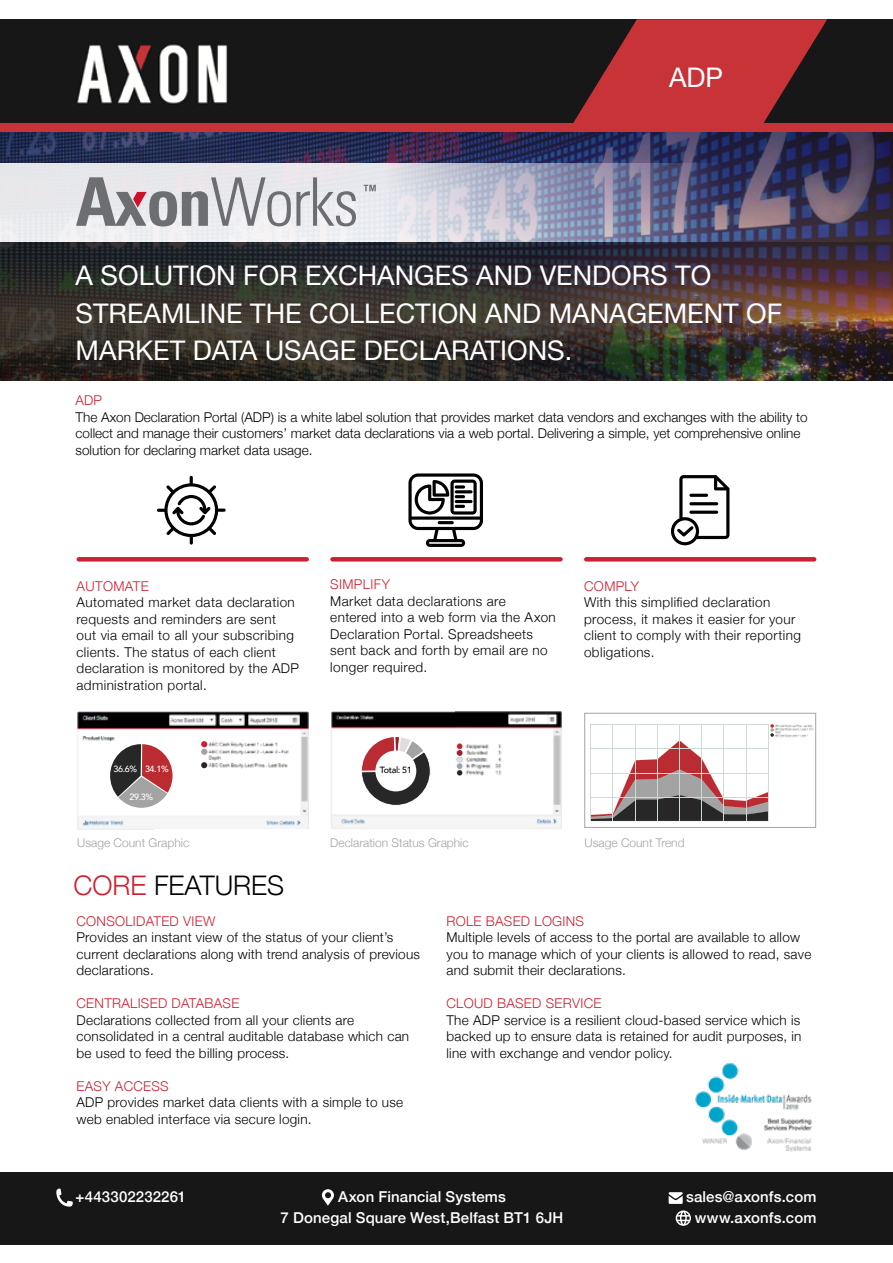
<style>
.page{position:relative;width:893px;height:1263px;background:#fff}
.page>*{position:absolute;margin:0;border:0;box-sizing:border-box;transform-origin:0 0}
.t1{font:27px/37.5px "Helvetica Neue";color:#fff}
.t2{font:300 27px "Helvetica Neue";color:#000}
.t3{font:500 15px/21px "Helvetica Neue";letter-spacing:.01em;color:#fff;text-align:center}
.t4{font:300 13.5px/16.5px "Helvetica Neue";letter-spacing:.02em;color:#000}
.t5{font:300 13.5px/16.5px "Helvetica Neue";color:#000}
.t6{font:300 13.5px "Helvetica Neue";letter-spacing:.02em;color:#ce2031}
.t7{font:300 12px "Helvetica Neue";color:#a4a3a4}
.t8{font:500 9px "Avenir";color:#fff}
.t9{font:500 9px "Avenir";letter-spacing:-.04em;color:#000}
.s1{color:#ce2031}
</style>
<div class="page">
<img style="left:0;top:131px;width:893px;height:111px">
<img style="left:0;top:164px;width:892px;height:78px">
<img style="left:0;top:242px;width:893px;height:139px">
<img style="left:153px;top:712px;width:155px;height:117px">
<div style="left:0;top:1172px;width:893px;height:73px;background:#181717"></div>
<img style="left:331px;top:804px;width:124px;height:25px">
<img style="left:331px;top:711px;width:124px;height:93px">
<img style="left:503px;top:814px;width:58px;height:15px">
<img style="left:503px;top:711px;width:58px;height:18px">
<img style="left:695px;top:1062px;width:117px;height:90px">
<img style="left:77px;top:711px;width:76px;height:118px">
<hr style="left:79px;top:557px;width:228px;height:4px;background:#ce2031">
<hr style="left:332px;top:557px;width:228px;height:4px;background:#ce2031">
<div style="left:105px;top:740px;width:73px;height:72px;background:#fff;border-radius:50%"></div>
<hr style="left:586px;top:557px;width:228px;height:4px;background:#ce2031">
<svg style="left:110px;top:744px;width:63px;height:64px"></svg>
<svg style="left:201px;top:741px;width:6px;height:14px"></svg>
<svg style="left:201px;top:762px;width:6px;height:6px"></svg>
<img style="left:455px;top:743px;width:48px;height:86px">
<img style="left:455px;top:711px;width:48px;height:18px">
<div style="left:340px;top:737px;width:115px;height:73px;background:#fff"></div>
<img style="left:553px;top:728px;width:9px;height:86px">
<div style="left:584px;top:713px;width:232px;height:115px;border:1px solid #a4a3a4"></div>
<img style="left:775px;top:724px;width:39px;height:14px">
<svg style="left:591px;top:724px;width:183px;height:97px"></svg>
<svg style="left:361px;top:736px;width:70px;height:70px"></svg>
<div style="left:375px;top:750px;width:41px;height:41px;background:#fff;border-radius:50%"></div>
<svg style="left:457px;top:744px;width:5px;height:31px"></svg>
<svg style="left:364px;top:185px;width:12px;height:6px"></svg>
<svg style="left:76px;top:177px;width:280px;height:49px;background:#bebdc0"></svg>
<div style="left:0;top:19px;width:893px;height:111px;background:#181717"></div>
<div style="left:0;top:123px;width:893px;height:8px;background:#c83338"></div>
<svg style="left:573px;top:19px;width:254px;height:104px"></svg>
<img style="left:77px;top:44px;width:151px;height:60px">
<svg style="left:157px;top:476px;width:69px;height:69px"></svg>
<svg style="left:408px;top:473px;width:75px;height:74px"></svg>
<svg style="left:671px;top:475px;width:58px;height:70px"></svg>
<svg style="left:56px;top:1188px;width:17px;height:19px"></svg>
<svg style="left:676px;top:1210px;width:15px;height:16px"></svg>
<svg style="left:322px;top:1189px;width:12px;height:17px"></svg>
<svg style="left:669px;top:1192px;width:14px;height:12px"></svg>
<h1 class="t1" style="left:669px;top:61px;width:55px">ADP</h1>
<h1 class="t1" style="left:76px;top:258px;width:708px">A SOLUTION FOR EXCHANGES AND VENDORS TO<br>STREAMLINE THE COLLECTION AND MANAGEMENT OF<br>MARKET DATA USAGE DECLARATIONS.</h1>
<p class="t6" style="left:76px;top:390px;width:28px">ADP</p>
<p class="t5" style="left:76px;top:408px;width:733px">The Axon Declaration Portal (ADP) is a white label solution that provides market data vendors and exchanges with the ability to collect and manage their customers’ market data declarations via a web portal. Delivering a simple, yet comprehensive online solution for declaring market data usage.</p>
<p class="t6" style="left:77px;top:575px;width:74px">AUTOMATE</p>
<p class="t4" style="left:77px;top:593px;width:224px">Automated market data declaration requests and reminders are sent<br>out via email to all your subscribing clients. The status of each client declaration is monitored by the ADP administration portal.</p>
<p class="t6" style="left:330px;top:574px;width:61px">SIMPLIFY</p>
<p class="t4" style="left:330px;top:592px;width:227px">Market data declarations are<br>entered into a web form via the Axon<br>Declaration Portal. Spreadsheets sent back and forth by email are no longer required.</p>
<p class="t6" style="left:584px;top:575px;width:57px">COMPLY</p>
<p class="t4" style="left:584px;top:593px;width:218px">With this simplified declaration process, it makes it easier for your client to comply with their reporting obligations.</p>
<p class="t8" style="left:114px;top:761px;width:57px">36.6% 34.1%</p>
<p class="t8" style="left:129px;top:789px;width:25px">29.3%</p>
<p class="t7" style="left:77px;top:833px;width:114px">Usage Count Graphic</p>
<p class="t7" style="left:330px;top:833px;width:140px">Declaration Status Graphic</p>
<p class="t7" style="left:585px;top:833px;width:102px">Usage Count Trend</p>
<p class="t9" style="left:380px;top:762px;width:33px">Total: 51</p>
<h1 class="t2" style="left:74px;top:864px;width:212px"><span class="s1">CORE</span> FEATURES</h1>
<p class="t6" style="left:77px;top:910px;width:140px">CONSOLIDATED VIEW</p>
<p class="t4" style="left:77px;top:928px;width:345px">Provides an instant view of the status of your client’s current declarations along with trend analysis of previous declarations.</p>
<p class="t6" style="left:77px;top:993px;width:164px">CENTRALISED DATABASE</p>
<p class="t4" style="left:77px;top:1011px;width:334px">Declarations collected from all your clients are consolidated in a central auditable database which can be used to feed the billing process.</p>
<p class="t6" style="left:77px;top:1075px;width:94px">EASY ACCESS</p>
<p class="t4" style="left:77px;top:1093px;width:328px">ADP provides market data clients with a simple to use web enabled interface via secure login.</p>
<p class="t6" style="left:446px;top:910px;width:139px">ROLE BASED LOGINS</p>
<p class="t4" style="left:446px;top:928px;width:366px">Multiple levels of access to the portal are available to allow you to manage which of your clients is allowed to read, save and submit their declarations.</p>
<p class="t6" style="left:446px;top:993px;width:156px">CLOUD BASED SERVICE</p>
<p class="t4" style="left:446px;top:1011px;width:356px;text-align:justify">The ADP service is a resilient cloud-based service which is backed up to ensure data is retained for audit purposes, in line with exchange and vendor policy.</p>
<p class="t3" style="left:76px;top:1185px;width:112px">+443302232261</p>
<p class="t3" style="left:281px;top:1185px;width:284px">Axon Financial Systems<br>7 Donegal Square West,Belfast BT1 6JH</p>
<p class="t3" style="left:686px;top:1185px;width:132px">sales@axonfs.com www.axonfs.com</p>
</div>
